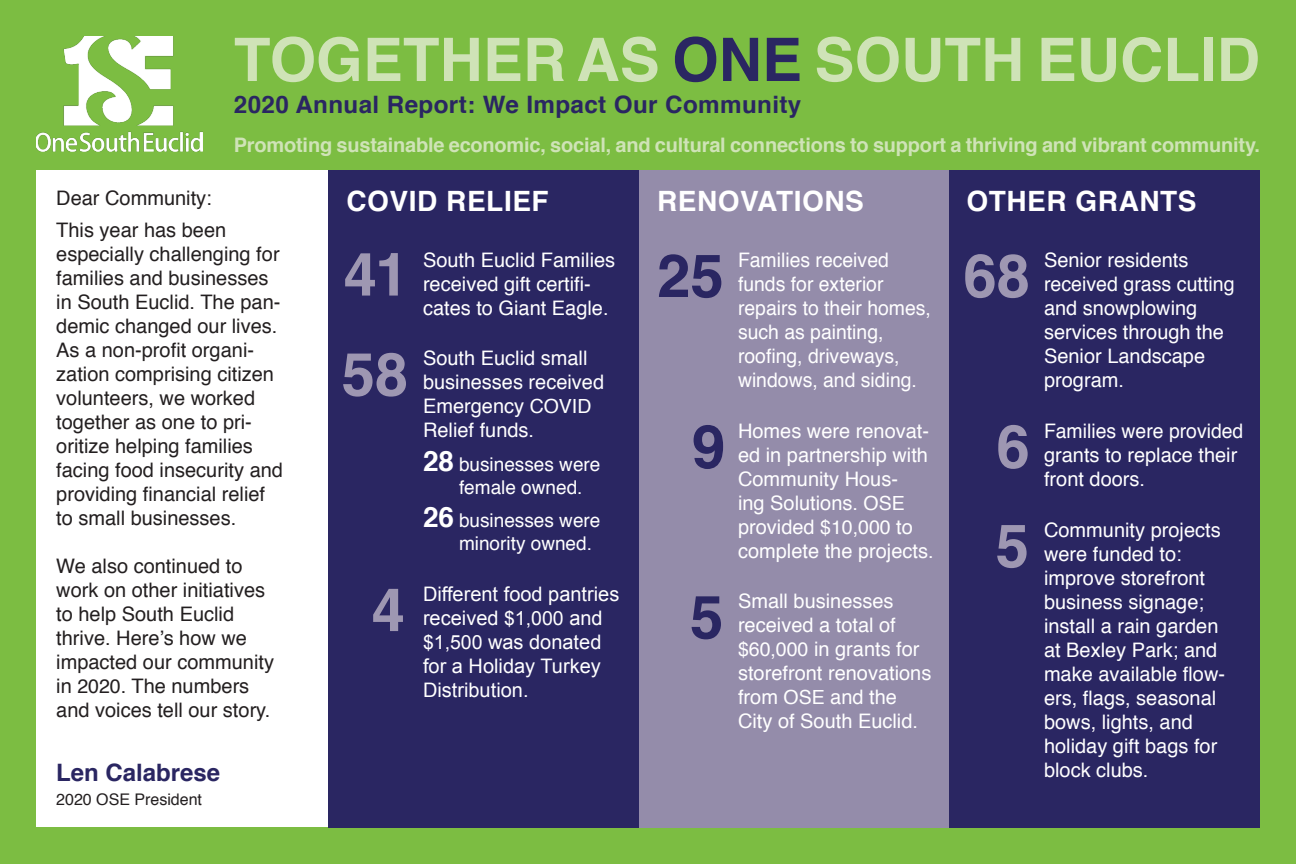
<style>
.page{position:relative;width:1296px;height:864px;background:#7cbd42}
.page>*{position:absolute;margin:0;border:0;box-sizing:border-box;transform-origin:0 0}
.t1{font:700 60px "Helvetica";color:#cfe3b7}
.t2{font:700 60px "Helvetica";color:#9e97b2}
.t3{font:700 60px "Helvetica";color:#2a2662}
.t4{font:700 28px "Helvetica";letter-spacing:.02em;color:#fff}
.t5{font:700 24px "Helvetica";letter-spacing:.015em;color:#2a2662}
.t6{font:20px/24px "Helvetica";color:#fff}
.t7{font:20px/24px "Helvetica";color:#231f20}
.t8{font:700 20px "Helvetica";letter-spacing:-.01em;color:#cfe3b7}
.t9{font:20px/24px "Arial";color:#fff;text-align:justify}
.t10{font:19px/22.8px "Helvetica";color:#fff}
.t11{font:16px "Helvetica";color:#231f20}
.s1{color:#2a2662}
.s2{font-size:19.6px}
.s3{font-weight:700;font-size:28px}
</style>
<div class="page">
<div style="left:36px;top:170px;width:292px;height:657px;background:#fff"></div>
<div style="left:328px;top:170px;width:311px;height:658px;background:#2a2662"></div>
<div style="left:639px;top:170px;width:311px;height:658px;background:#948caa"></div>
<div style="left:950px;top:170px;width:310px;height:658px;background:#2a2662"></div>
<img style="left:36px;top:36px;width:166px;height:116px">
<p class="t1" style="left:234px;top:11px;width:1028px">TOGETHER AS <span class="s1">ONE</span> SOUTH EUCLID</p>
<p class="t5" style="left:234px;top:85px;width:569px">2020 Annual Report: We Impact Our Community</p>
<p class="t8" style="left:234px;top:129px;width:1028px">Promoting sustainable economic, social, and cultural connections to support a thriving and vibrant community.</p>
<p class="t7" style="left:56px;top:187px;width:157px">Dear Community:</p>
<p class="t7" style="left:56px;top:219px;width:228px">This year has been especially challenging for families and businesses in South Euclid. The pan&shy;demic changed our lives.<br>As a non-profit organi&shy;zation comprising citizen volunteers, we worked together as one to pri&shy;oritize helping families facing food insecurity and providing financial relief to small businesses.</p>
<p class="t7" style="left:56px;top:555px;width:219px">We also continued to work on other initiatives to help South Euclid thrive. Here’s how we impacted our community in <span class="s2">2020</span>. The numbers and voices tell our story.</p>
<p class="t5" style="left:56px;top:753px;width:166px">Len Calabrese</p>
<p class="t11" style="left:56px;top:787px;width:147px">2020 OSE President</p>
<p class="t4" style="left:346px;top:179px;width:204px">COVID RELIEF</p>
<p class="t2" style="left:344px;top:226px;width:66px">41</p>
<p class="t6" style="left:423px;top:249px;width:194px">South Euclid Families received gift certifi&shy;cates to Giant Eagle.</p>
<p class="t2" style="left:342px;top:326px;width:68px">58</p>
<p class="t6" style="left:423px;top:347px;width:183px">South Euclid small businesses received<br>Emergency <span class="s2">COVID<br></span>Relief funds.</p>
<p class="t10" style="left:459px;top:454px;width:143px;text-indent:-36px"><span class="s3">28</span> businesses were female owned.</p>
<p class="t10" style="left:459px;top:510px;width:143px;text-indent:-36px"><span class="s3">26</span> businesses were minority owned.</p>
<p class="t2" style="left:372px;top:562px;width:35px">4</p>
<p class="t9" style="left:423px;top:582px;width:198px">Different food pantries</p>
<p class="t9" style="left:423px;top:606px;width:181px">received <span class="s2">$1,000</span> and <span class="s2">$1,500</span> was donated for a Holiday Turkey Distribution.</p>
<p class="t4" style="left:657px;top:179px;width:208px">RENOVATIONS</p>
<p class="t4" style="left:966px;top:179px;width:232px">OTHER GRANTS</p>
<p class="t3" style="left:657px;top:227px;width:68px">25</p>
<p class="t6" style="left:738px;top:249px;width:194px">Families received funds for exterior repairs to their homes, such as painting, roofing, driveways, windows, and siding.</p>
<p class="t6" style="left:738px;top:419px;width:197px">Homes were renovat&shy;ed in partnership with<br>Community Hous-<br>ing Solutions. <span class="s2">OSE </span>provided <span class="s2">$10,000</span> to complete the projects.</p>
<p class="t3" style="left:692px;top:398px;width:35px">9</p>
<p class="t3" style="left:690px;top:569px;width:35px">5</p>
<p class="t6" style="left:738px;top:590px;width:195px">Small businesses received a total of <span class="s2">$60,000</span> in grants for storefront renovations from <span class="s2">OSE</span> and the<br>City of South Euclid.</p>
<p class="t2" style="left:963px;top:227px;width:68px">68</p>
<p class="t6" style="left:1044px;top:249px;width:192px">Senior residents received grass cutting and snowplowing services through the<br>Senior Landscape program.</p>
<p class="t2" style="left:996px;top:398px;width:35px">6</p>
<p class="t6" style="left:1044px;top:419px;width:201px">Families were provided grants to replace their front doors.</p>
<p class="t6" style="left:1044px;top:519px;width:178px">Community projects were funded to: improve storefront business signage;</p>
<p class="t6" style="left:1044px;top:615px;width:183px">install a rain garden at Bexley Park; and make available flow&shy;ers, flags, seasonal bows, lights, and holiday gift bags for block clubs.</p>
<p class="t2" style="left:996px;top:497px;width:35px">5</p>
</div>
